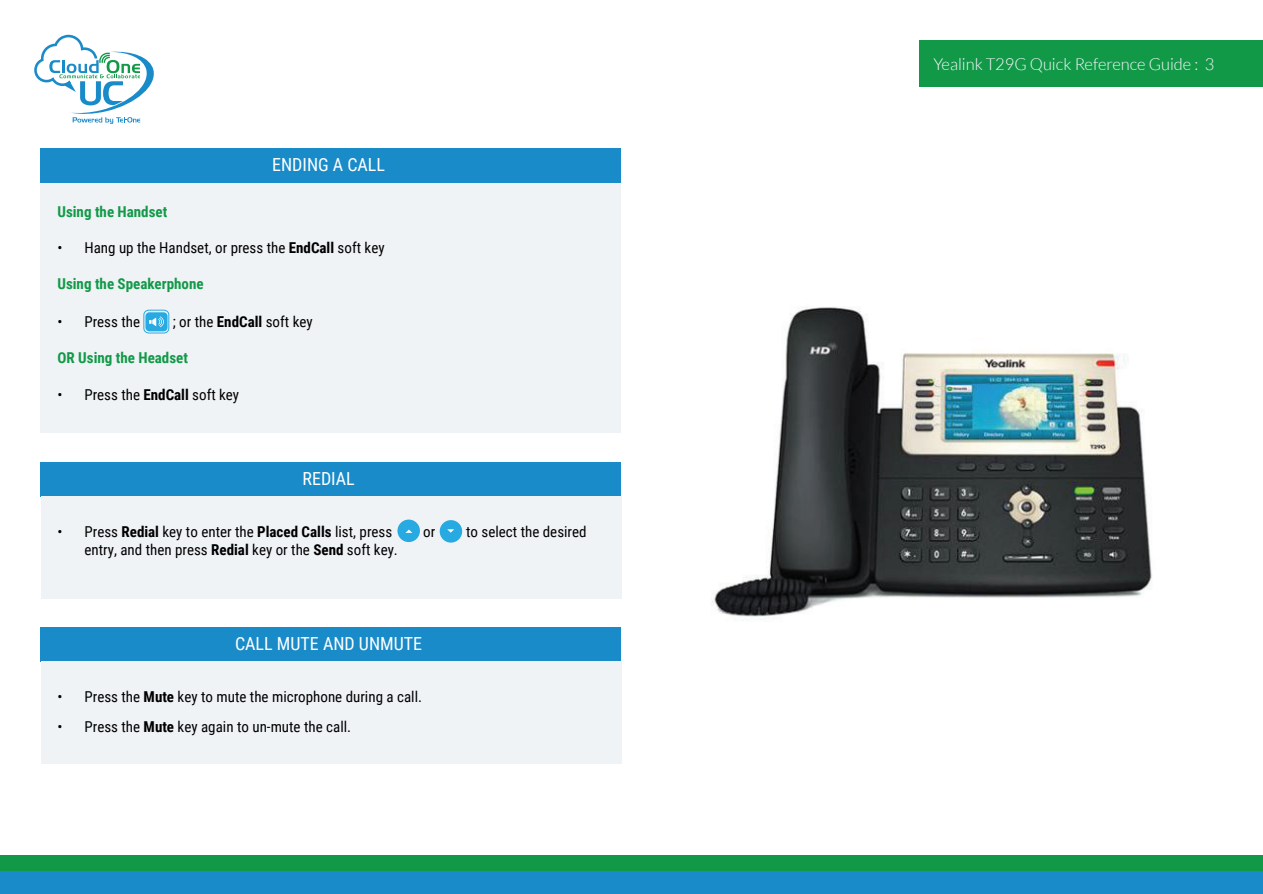
<style>
.page{position:relative;width:1263px;height:894px;background:#fff}
.page>*{position:absolute;margin:0;border:0;box-sizing:border-box;transform-origin:0 0}
.t1{font:18px "Roboto Condensed";color:#fff}
.t2{font:300 16.5px "Lato";color:#f4fbfc}
.t3{font:15px "Roboto Condensed";color:#000}
.t4{font:700 15px "Roboto Condensed";color:#129948}
.s1{font-weight:700}
</style>
<div class="page">
<img style="left:712px;top:307px;width:440px;height:313px">
<div style="left:824px;top:40px;width:439px;height:46px;background:#129948"></div>
<div style="left:345px;top:31px;width:573px;height:68px;background:#fff"></div>
<div style="left:40px;top:148px;width:581px;height:35px;background:#1a8bc9"></div>
<div style="left:40px;top:183px;width:581px;height:249px;background:#f0f3f6"></div>
<svg style="left:143px;top:310px;width:26px;height:23px"></svg>
<div style="left:40px;top:462px;width:581px;height:34px;background:#1a8bc9"></div>
<div style="left:41px;top:496px;width:581px;height:102px;background:#f0f3f6"></div>
<div style="left:0;top:870px;width:1263px;height:23px;background:#1a8bc9"></div>
<div style="left:0;top:854px;width:1263px;height:16px;background:#129948"></div>
<svg style="left:34px;top:35px;width:120px;height:89px"></svg>
<div style="left:397px;top:519px;width:23px;height:23px;background:#27a9e1;border-radius:50%"></div>
<svg style="left:406px;top:529px;width:6px;height:3px"></svg>
<div style="left:440px;top:520px;width:22px;height:22px;background:#27a9e1;border-radius:50%"></div>
<svg style="left:447px;top:529px;width:7px;height:3px"></svg>
<div style="left:40px;top:627px;width:581px;height:34px;background:#1a8bc9"></div>
<div style="left:41px;top:661px;width:581px;height:102px;background:#f0f3f6"></div>
<p class="t1" style="left:272px;top:152px;width:114px">ENDING A CALL</p>
<p class="t4" style="left:57px;top:201px;width:111px">Using the Handset</p>
<p class="t3" style="left:57px;top:237px;width:329px">• Hang up the Handset, or press the <span class="s1">EndCall</span> soft key</p>
<p class="t4" style="left:57px;top:273px;width:148px">Using the Speakerphone</p>
<p class="t3" style="left:57px;top:311px;width:84px">• Press the</p>
<p class="t3" style="left:173px;top:311px;width:141px">; or the <span class="s1">EndCall</span> soft key</p>
<p class="t4" style="left:57px;top:347px;width:132px">OR Using the Headset</p>
<p class="t3" style="left:57px;top:383px;width:183px">• Press the <span class="s1">EndCall</span> soft key</p>
<p class="t1" style="left:302px;top:466px;width:54px">REDIAL</p>
<p class="t3" style="left:57px;top:520px;width:336px">• Press <span class="s1">Redial</span> key to enter the <span class="s1">Placed Calls</span> list, press</p>
<p class="t3" style="left:423px;top:520px;width:14px">or</p>
<p class="t3" style="left:466px;top:520px;width:122px">to select the desired</p>
<p class="t3" style="left:84px;top:538px;width:315px">entry, and then press <span class="s1">Redial</span> key or the <span class="s1">Send</span> soft key.</p>
<p class="t1" style="left:235px;top:631px;width:189px">CALL MUTE AND UNMUTE</p>
<p class="t3" style="left:57px;top:685px;width:366px">• Press the <span class="s1">Mute</span> key to mute the microphone during a call.</p>
<p class="t3" style="left:57px;top:715px;width:295px">• Press the <span class="s1">Mute</span> key again to un-mute the call.</p>
<p class="t2" style="left:933px;top:56px;width:282px">Yealink T29G Quick Reference Guide : 3</p>
</div>
